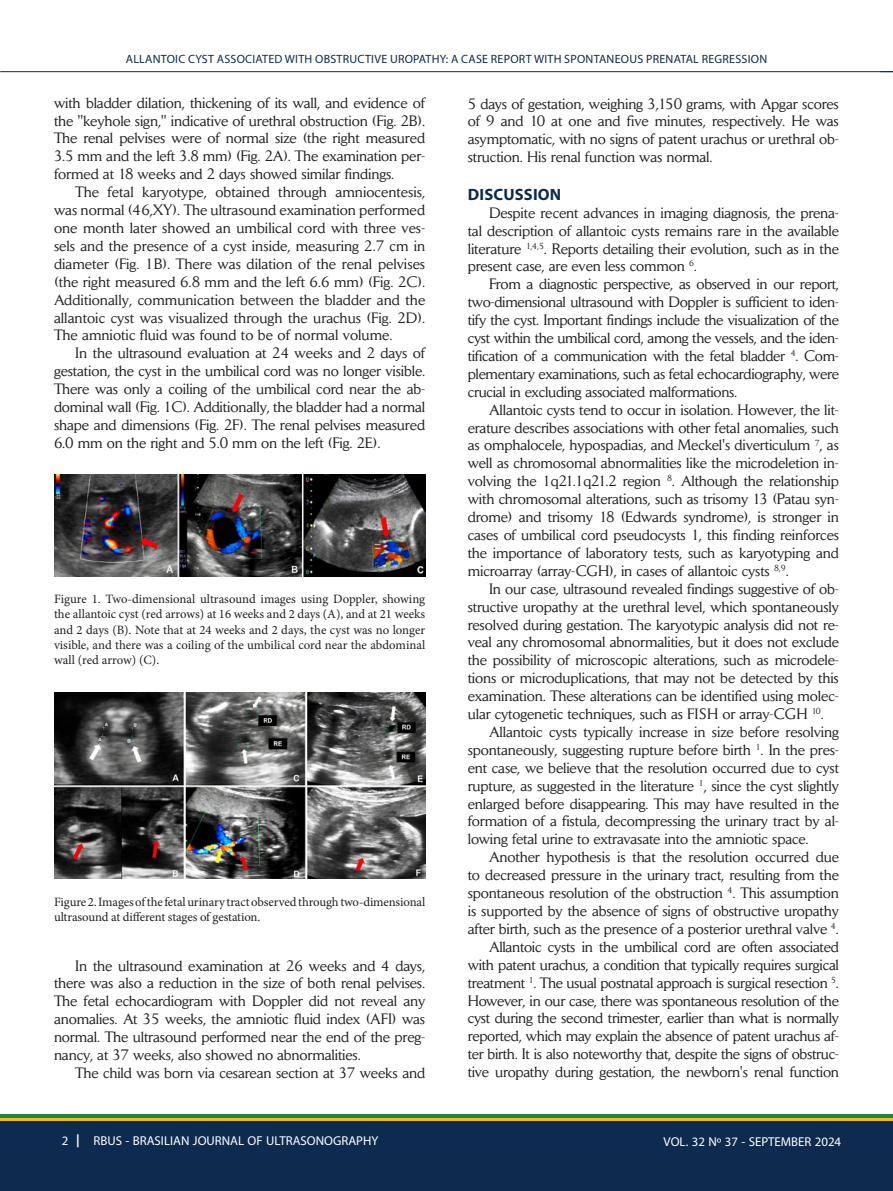
<style>
.page{position:relative;width:893px;height:1191px;background:#fff}
.page>*{position:absolute;margin:0;border:0;box-sizing:border-box;transform-origin:0 0}
.t1{font:18px "Myriad Arabic";color:#fff}
.t2{font:700 16.35px "Myriad Pro";letter-spacing:.01em;color:#0d2b4f}
.t3{font:14.85px/17.9px "Daily News";letter-spacing:-.01em;color:#231f20;text-align:justify}
.t4{font:12.75px/15.3px "Minion Pro";letter-spacing:-.01em;color:#231f20;text-align:justify}
.t5{font:12px "Myriad Pro";letter-spacing:.02em;color:#0d2b4f}
.s1{font-weight:700}
</style>
<div class="page">
<div style="left:0;top:1120px;width:893px;height:71px;background:#0d2b4f"></div>
<hr style="left:0;top:1117px;width:893px;height:3px;background:#eebc1b">
<hr style="left:0;top:1114px;width:893px;height:3px;background:#208540">
<img style="left:54px;top:475px;width:371px;height:102px">
<img style="left:54px;top:692px;width:371px;height:186px">
<hr style="left:0;top:71px;width:893px;height:1px;background:#0d2b4f">
<p class="t5" style="left:126px;top:52px;width:643px">ALLANTOIC CYST ASSOCIATED WITH OBSTRUCTIVE UROPATHY: A CASE REPORT WITH SPONTANEOUS PRENATAL REGRESSION</p>
<p class="t3" style="left:54px;top:93px;width:373px">with bladder dilation, thickening of its wall, and evidence of the "keyhole sign," indicative of urethral obstruction (Fig. 2B).<br>The renal pelvises were of normal size (the right measured 3.5 mm and the left 3.8 mm) (Fig. 2A). The examination per&shy;formed at 18 weeks and 2 days showed similar findings.</p>
<p class="t3" style="left:54px;top:183px;width:373px;text-indent:21px">The fetal karyotype, obtained through amniocentesis, was normal (46,XY). The ultrasound examination performed one month later showed an umbilical cord with three ves&shy;sels and the presence of a cyst inside, measuring 2.7 cm in diameter (Fig. 1B). There was dilation of the renal pelvises (the right measured 6.8 mm and the left 6.6 mm) (Fig. 2C).<br>Additionally, communication between the bladder and the allantoic cyst was visualized through the urachus (Fig. 2D).<br>The amniotic fluid was found to be of normal volume.</p>
<p class="t3" style="left:54px;top:344px;width:373px;text-indent:21px">In the ultrasound evaluation at 24 weeks and 2 days of gestation, the cyst in the umbilical cord was no longer visible.<br>There was only a coiling of the umbilical cord near the ab&shy;dominal wall (Fig. 1C). Additionally, the bladder had a normal shape and dimensions (Fig. 2F). The renal pelvises measured 6.0 mm on the right and 5.0 mm on the left (Fig. 2E).</p>
<p class="t4" style="left:54px;top:591px;width:373px">Figure 1. Two-dimensional ultrasound images using Doppler, showing the allantoic cyst (red arrows) at 16 weeks and 2 days (A), and at 21 weeks and 2 days (B). Note that at 24 weeks and 2 days, the cyst was no longer visible, and there was a coiling of the umbilical cord near the abdominal wall (red arrow) (C).</p>
<p class="t4" style="left:54px;top:894px;width:373px">Figure 2. Images of the fetal urinary tract observed through two-dimensional ultrasound at different stages of gestation.</p>
<p class="t3" style="left:54px;top:956px;width:373px;text-indent:21px">In the ultrasound examination at 26 weeks and 4 days, there was also a reduction in the size of both renal pelvises.<br>The fetal echocardiogram with Doppler did not reveal any anomalies. At 35 weeks, the amniotic fluid index (AFI) was normal. The ultrasound performed near the end of the preg&shy;nancy, at 37 weeks, also showed no abnormalities.</p>
<p class="t3" style="left:75px;top:1063px;width:351px">The child was born via cesarean section at 37 weeks and</p>
<p class="t3" style="left:468px;top:94px;width:373px">5 days of gestation, weighing 3,150 grams, with Apgar scores of 9 and 10 at one and five minutes, respectively. He was asymptomatic, with no signs of patent urachus or urethral ob&shy;struction. His renal function was normal.</p>
<p class="t2" style="left:468px;top:184px;width:95px">DISCUSSION</p>
<p class="t3" style="left:468px;top:203px;width:373px;text-indent:21px">Despite recent advances in imaging diagnosis, the prena&shy;tal description of allantoic cysts remains rare in the available literature <sup>1,4,5</sup>. Reports detailing their evolution, such as in the present case, are even less common <sup>6</sup>.</p>
<p class="t3" style="left:468px;top:275px;width:373px;text-indent:21px">From a diagnostic perspective, as observed in our report, two-dimensional ultrasound with Doppler is sufficient to iden&shy;tify the cyst. Important findings include the visualization of the cyst within the umbilical cord, among the vessels, and the iden&shy;tification of a communication with the fetal bladder <sup>4</sup>. Com&shy;plementary examinations, such as fetal echocardiography, were crucial in excluding associated malformations.</p>
<p class="t3" style="left:468px;top:400px;width:373px;text-indent:21px">Allantoic cysts tend to occur in isolation. However, the lit&shy;erature describes associations with other fetal anomalies, such as omphalocele, hypospadias, and Meckel's diverticulum <sup>7</sup>, as well as chromosomal abnormalities like the microdeletion in&shy;volving the 1q21.1q21.2 region <sup>8</sup>. Although the relationship with chromosomal alterations, such as trisomy 13 (Patau syn&shy;drome) and trisomy 18 (Edwards syndrome), is stronger in cases of umbilical cord pseudocysts 1, this finding reinforces the importance of laboratory tests, such as karyotyping and microarray (array-CGH), in cases of allantoic cysts <sup>8,9</sup>.</p>
<p class="t3" style="left:468px;top:579px;width:373px;text-indent:21px">In our case, ultrasound revealed findings suggestive of ob&shy;structive uropathy at the urethral level, which spontaneously resolved during gestation. The karyotypic analysis did not re&shy;veal any chromosomal abnormalities, but it does not exclude the possibility of microscopic alterations, such as microdele&shy;tions or microduplications, that may not be detected by this examination. These alterations can be identified using molec&shy;ular cytogenetic techniques, such as FISH or array-CGH <sup>10</sup>.</p>
<p class="t3" style="left:468px;top:723px;width:373px;text-indent:21px">Allantoic cysts typically increase in size before resolving spontaneously, suggesting rupture before birth <sup>1</sup>. In the pres&shy;ent case, we believe that the resolution occurred due to cyst rupture, as suggested in the literature <sup>1</sup>, since the cyst slightly enlarged before disappearing. This may have resulted in the formation of a fistula, decompressing the urinary tract by al&shy;lowing fetal urine to extravasate into the amniotic space.</p>
<p class="t3" style="left:468px;top:848px;width:373px;text-indent:21px">Another hypothesis is that the resolution occurred due to decreased pressure in the urinary tract, resulting from the spontaneous resolution of the obstruction <sup>4</sup>. This assumption is supported by the absence of signs of obstructive uropathy after birth, such as the presence of a posterior urethral valve <sup>4</sup>.</p>
<p class="t3" style="left:468px;top:937px;width:373px;text-indent:21px">Allantoic cysts in the umbilical cord are often associated with patent urachus, a condition that typically requires surgical treatment <sup>1</sup>. The usual postnatal approach is surgical resection <sup>5</sup>.<br>However, in our case, there was spontaneous resolution of the cyst during the second trimester, earlier than what is normally reported, which may explain the absence of patent urachus af&shy;ter birth. It is also noteworthy that, despite the signs of obstruc&shy;tive uropathy during gestation, the newborn's renal function</p>
<p class="t1" style="left:62px;top:1128px;width:318px">2 <span class="s1">|</span> RBUS - BRASILIAN JOURNAL OF ULTRASONOGRAPHY</p>
<p class="t1" style="left:664px;top:1129px;width:179px">VOL. 32 Nº 37 - SEPTEMBER 2024</p>
</div>
